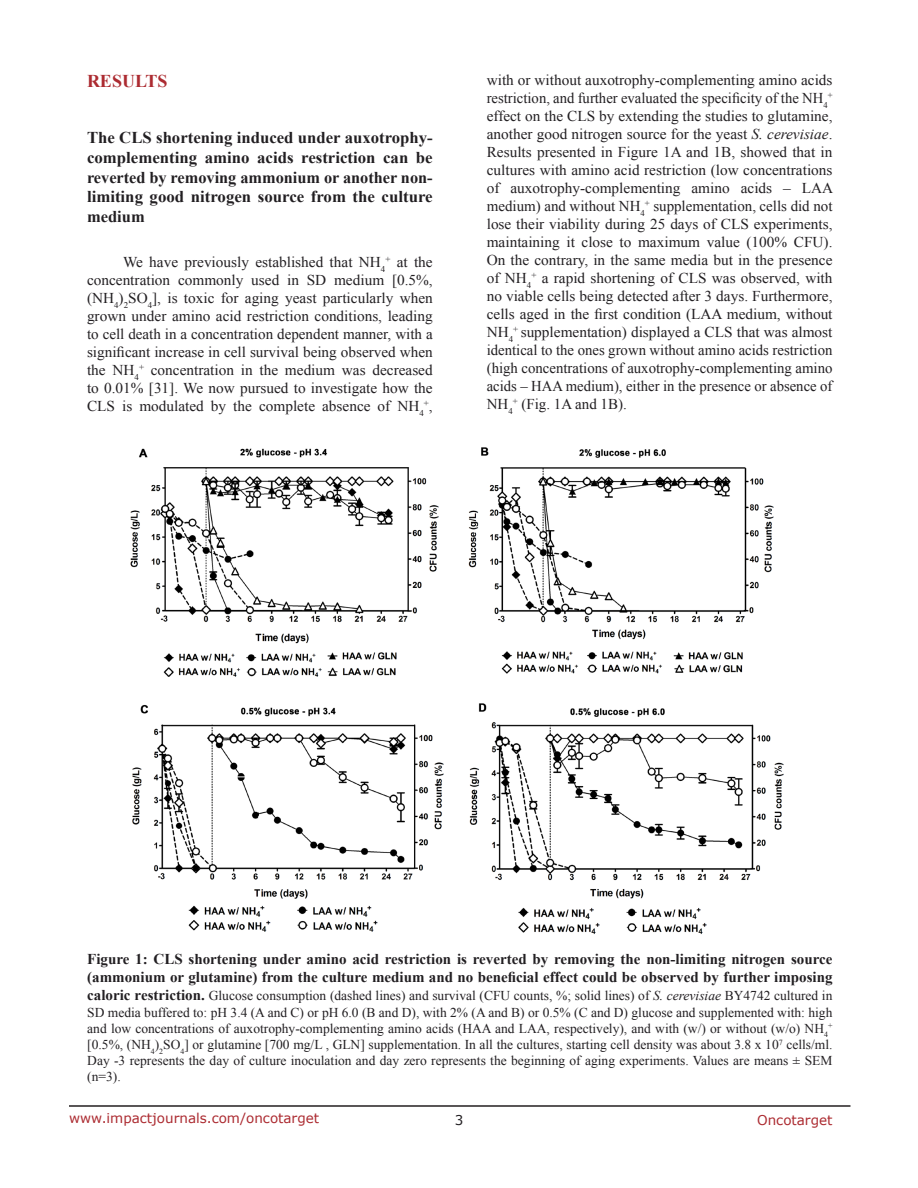
<style>
.page{position:relative;width:918px;height:1188px;background:#fff}
.page>*{position:absolute;margin:0;border:0;box-sizing:border-box;transform-origin:0 0}
.Heading{font:700 18px "Times New Roman";color:#ac2b31}
.SubHeading{font:700 16.5px/19.8px "Times New Roman";color:#221f22;text-align:justify}
.BodyText{font:15px/18px "Times New Roman";color:#221f22;text-align:justify}
.FigureText{font:700 15px/18px "Times New Roman";color:#221f22}
.FigureText-2{font:13.5px/16.2px "Times New Roman";color:#221f22;text-align:justify}
.t1{font:13.5px "Verdana";color:#ac2b31}
.t2{font:13.5px "Verdana";color:#221f22}
.BodyText-2{font:8.7px "Times New Roman";color:#221f22}
.FigureText-3{font:7.8px "Times New Roman";color:#221f22}
.s1{font-size:15px}
.s2{font-style:italic}
.s3{font-weight:700;font-size:15px}
</style>
<div class="page">
<hr style="left:69px;top:1105px;width:781px;height:2px;background:#231f20">
<img style="left:130px;top:447px;width:654px;height:487px">
<p class="Heading" style="left:87px;top:69px;width:82px">RESULTS</p>
<p class="SubHeading" style="left:87px;top:127px;width:347px">The CLS shortening induced under auxotrophy&shy;complementing amino acids restriction can be reverted by removing ammonium or another non&shy;limiting good nitrogen source from the culture medium</p>
<p class="BodyText" style="left:87px;top:253px;width:347px;text-indent:36px">We have previously established that NH<sub>4</sub><sup>+</sup> at the concentration commonly used in SD medium [0.5%, (NH<sub>4</sub>)<sub>2</sub>SO<sub>4</sub>], is toxic for aging yeast particularly when grown under amino acid restriction conditions, leading to cell death in a concentration dependent manner, with a significant increase in cell survival being observed when the NH<sub>4</sub><sup>+</sup> concentration in the medium was decreased to 0.01% [31]. We now pursued to investigate how the CLS is modulated by the complete absence of NH<sub>4</sub></p>
<p class="BodyText-2" style="left:424px;top:397px;width:10px">+<span class="s1">,</span></p>
<p class="BodyText" style="left:487px;top:71px;width:347px">with or without auxotrophy-complementing amino acids restriction, and further evaluated the specificity of the NH<sub>4</sub></p>
<p class="BodyText-2" style="left:828px;top:90px;width:6px">+</p>
<p class="BodyText" style="left:487px;top:107px;width:348px">effect on the CLS by extending the studies to glutamine, another good nitrogen source for the yeast <span class="s2">S. cerevisiae</span>.<br>Results presented in Figure 1A and 1B, showed that in cultures with amino acid restriction (low concentrations of auxotrophy-complementing amino acids – LAA medium) and without NH<sub>4</sub><sup>+</sup> supplementation, cells did not lose their viability during 25 days of CLS experiments, maintaining it close to maximum value (100% CFU).<br>On the contrary, in the same media but in the presence of NH<sub>4</sub><sup>+</sup> a rapid shortening of CLS was observed, with no viable cells being detected after 3 days. Furthermore, cells aged in the first condition (LAA medium, without NH<sub>4</sub><sup>+</sup> supplementation) displayed a CLS that was almost identical to the ones grown without amino acids restriction (high concentrations of auxotrophy-complementing amino acids – HAA medium), either in the presence or absence of NH<sub>4</sub><sup>+</sup> (Fig. 1A and 1B).</p>
<p class="FigureText" style="left:87px;top:950px;width:747px">Figure 1: CLS shortening under amino acid restriction is reverted by removing the non-limiting nitrogen source (ammonium or glutamine) from the culture medium and no beneficial effect could be observed by further imposing</p>
<p class="FigureText-2" style="left:87px;top:988px;width:747px"><span class="s3">caloric restriction.</span> Glucose consumption (dashed lines) and survival (CFU counts, %; solid lines) of <span class="s2">S. cerevisiae</span> BY4742 cultured in SD media buffered to: pH 3.4 (A and C) or pH 6.0 (B and D), with 2% (A and B) or 0.5% (C and D) glucose and supplemented with: high and low concentrations of auxotrophy-complementing amino acids (HAA and LAA, respectively), and with (w/) or without (w/o) NH<sub>4</sub></p>
<p class="FigureText-3" style="left:828px;top:1021px;width:6px">+</p>
<p class="FigureText-2" style="left:87px;top:1036px;width:747px">[0.5%, (NH<sub>4</sub>)<sub>2</sub>SO<sub>4</sub>] or glutamine [700 mg/L , GLN] supplementation. In all the cultures, starting cell density was about 3.8 x 10<sup>7</sup> cells/ml.<br>Day -3 represents the day of culture inoculation and day zero represents the beginning of aging experiments. Values are means ± SEM (n=3).</p>
<p class="t1" style="left:69px;top:1109px;width:252px">www.impactjournals.com/oncotarget</p>
<p class="t2" style="left:455px;top:1111px;width:10px">3</p>
<p class="t1" style="left:757px;top:1111px;width:77px">Oncotarget</p>
</div>
